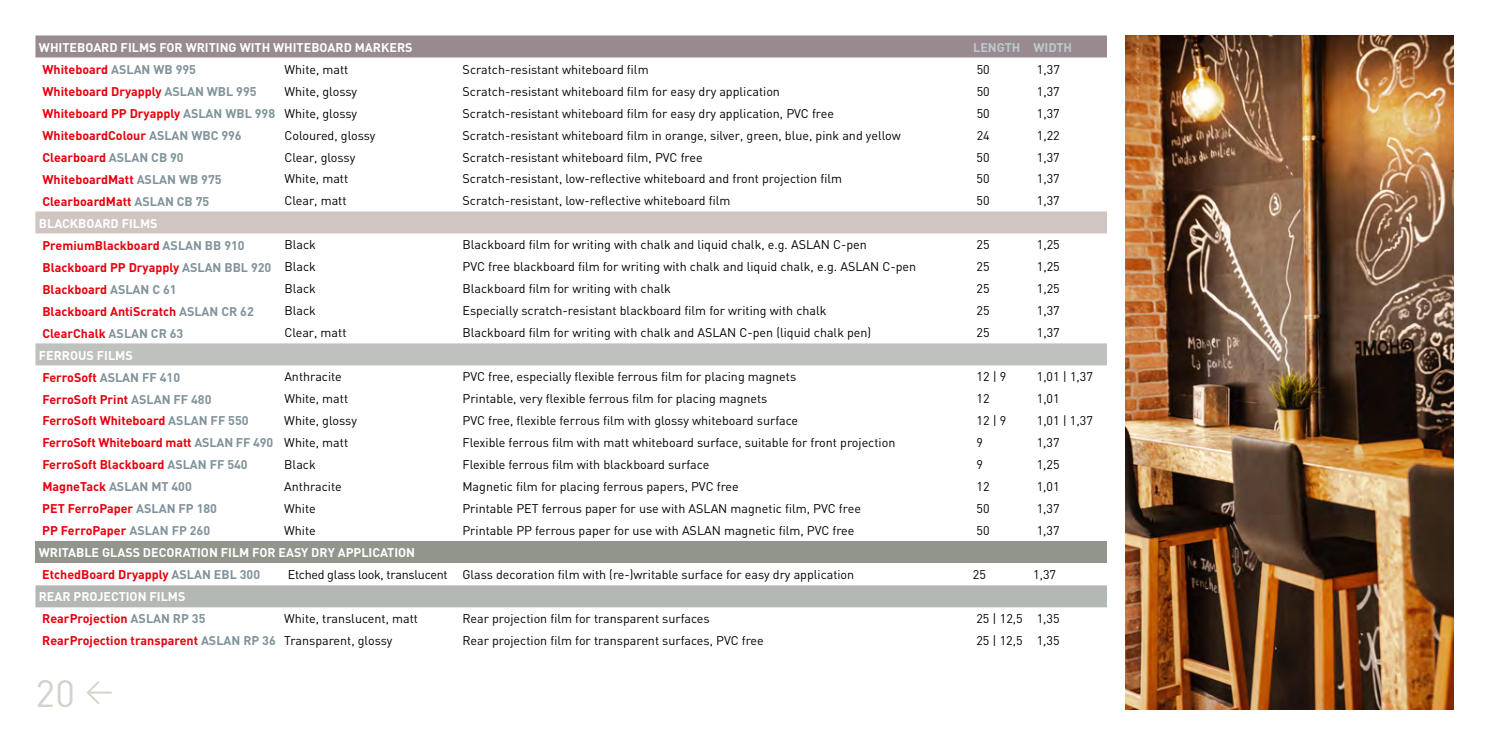
<style>
.page{position:relative;width:1489px;height:745px;background:#fff}
.page>*{position:absolute;margin:0;border:0;box-sizing:border-box;transform-origin:0 0}
.t1{font:37.5px "DIN";color:#d1d4ca}
.t2{font:12.5px "DIN";color:#000}
.t3{font:700 12.5px/22px "DIN";color:#e7000e}
.t4{font:700 12.5px/22px "DIN";color:#fff}
.t5{font:700 12.5px "DIN";color:#80939b}
.t6{font:700 12.5px "DIN";color:#bcc9cf}
.s1{color:#80939b}
.s2{font-weight:400;color:#000}
.s3{color:#fff}
.s4{color:#e7000e}
</style>
<div class="page">
<div style="left:35px;top:35px;width:1071px;height:22px;background:#988a8e"></div>
<div style="left:35px;top:211px;width:1071px;height:22px;background:#d1c5c2"></div>
<div style="left:35px;top:343px;width:1071px;height:22px;background:#bec1bd"></div>
<div style="left:35px;top:541px;width:1071px;height:22px;background:#91958b"></div>
<div style="left:35px;top:585px;width:1071px;height:22px;background:#b4b8b4"></div>
<img style="left:1125px;top:35px;width:328px;height:674px">
<p class="t4" style="left:39px;top:36px;width:375px">WHITEBOARD FILMS FOR WRITING WITH WHITEBOARD MARKERS</p>
<p class="t6" style="left:973px;top:39px;width:100px">LENGTH WIDTH</p>
<p class="t3" style="left:43px;top:58px;width:155px">Whiteboard <span class="s1">ASLAN WB 995</span></p>
<p class="t2" style="left:284px;top:61px;width:65px">White, matt</p>
<p class="t2" style="left:462px;top:61px;width:187px">Scratch-resistant whiteboard film</p>
<p class="t2" style="left:976px;top:61px;width:15px">50</p>
<p class="t2" style="left:1036px;top:61px;width:24px">1,37</p>
<p class="t3" style="left:43px;top:79px;width:215px">Whiteboard Dryapply <span class="s1">ASLAN WBL 995</span></p>
<p class="t2" style="left:284px;top:83px;width:74px">White, glossy</p>
<p class="t2" style="left:462px;top:83px;width:319px">Scratch-resistant whiteboard film for easy dry application</p>
<p class="t2" style="left:976px;top:83px;width:15px">50</p>
<p class="t2" style="left:1036px;top:83px;width:24px">1,37</p>
<p class="t3" style="left:43px;top:101px;width:316px">Whiteboard PP Dryapply <span class="s1">ASLAN WBL 998</span> <span class="s2">White, glossy</span></p>
<p class="t2" style="left:462px;top:105px;width:373px">Scratch-resistant whiteboard film for easy dry application, PVC free</p>
<p class="t2" style="left:976px;top:105px;width:15px">50</p>
<p class="t2" style="left:1036px;top:105px;width:24px">1,37</p>
<p class="t3" style="left:42px;top:123px;width:201px">WhiteboardColour <span class="s1">ASLAN WBC 996</span></p>
<p class="t2" style="left:284px;top:127px;width:93px">Coloured, glossy</p>
<p class="t2" style="left:462px;top:127px;width:439px">Scratch-resistant whiteboard film in orange, silver, green, blue, pink and yellow</p>
<p class="t2" style="left:976px;top:127px;width:15px">24</p>
<p class="t2" style="left:1036px;top:127px;width:24px">1,22</p>
<p class="t3" style="left:42px;top:145px;width:143px">Clearboard <span class="s1">ASLAN CB 90</span></p>
<p class="t2" style="left:284px;top:149px;width:72px">Clear, glossy</p>
<p class="t2" style="left:462px;top:149px;width:241px">Scratch-resistant whiteboard film, PVC free</p>
<p class="t2" style="left:976px;top:149px;width:15px">50</p>
<p class="t2" style="left:1036px;top:149px;width:24px">1,37</p>
<p class="t3" style="left:42px;top:167px;width:181px">WhiteboardMatt <span class="s1">ASLAN WB 975</span></p>
<p class="t2" style="left:284px;top:171px;width:65px">White, matt</p>
<p class="t2" style="left:462px;top:171px;width:381px">Scratch-resistant, low-reflective whiteboard and front projection film</p>
<p class="t2" style="left:976px;top:171px;width:15px">50</p>
<p class="t2" style="left:1036px;top:171px;width:24px">1,37</p>
<p class="t3" style="left:42px;top:189px;width:168px">ClearboardMatt <span class="s1">ASLAN CB 75</span></p>
<p class="t2" style="left:284px;top:193px;width:64px">Clear, matt</p>
<p class="t2" style="left:462px;top:193px;width:269px">Scratch-resistant, low-reflective whiteboard film</p>
<p class="t2" style="left:976px;top:193px;width:15px">50</p>
<p class="t2" style="left:1036px;top:193px;width:24px">1,37</p>
<p class="t3" style="left:39px;top:211px;width:207px"><span class="s3">BLACKBOARD FILMS<br></span>PremiumBlackboard <span class="s1">ASLAN BB 910</span></p>
<p class="t2" style="left:284px;top:237px;width:33px">Black</p>
<p class="t2" style="left:462px;top:237px;width:406px">Blackboard film for writing with chalk and liquid chalk, e.g. ASLAN C-pen</p>
<p class="t2" style="left:976px;top:237px;width:15px">25</p>
<p class="t2" style="left:1036px;top:237px;width:24px">1,25</p>
<p class="t3" style="left:42px;top:255px;width:275px">Blackboard PP Dryapply <span class="s1">ASLAN BBL 920</span> <span class="s2">Black</span></p>
<p class="t2" style="left:462px;top:259px;width:455px">PVC free blackboard film for writing with chalk and liquid chalk, e.g. ASLAN C-pen</p>
<p class="t2" style="left:976px;top:259px;width:15px">25</p>
<p class="t2" style="left:1036px;top:259px;width:24px">1,25</p>
<p class="t3" style="left:42px;top:277px;width:136px">Blackboard <span class="s1">ASLAN C 61</span></p>
<p class="t2" style="left:284px;top:281px;width:33px">Black</p>
<p class="t2" style="left:462px;top:281px;width:210px">Blackboard film for writing with chalk</p>
<p class="t2" style="left:976px;top:281px;width:15px">25</p>
<p class="t2" style="left:1036px;top:281px;width:24px">1,25</p>
<p class="t3" style="left:42px;top:299px;width:213px">Blackboard AntiScratch <span class="s1">ASLAN CR 62</span></p>
<p class="t2" style="left:284px;top:303px;width:33px">Black</p>
<p class="t2" style="left:462px;top:303px;width:365px">Especially scratch-resistant blackboard film for writing with chalk</p>
<p class="t2" style="left:976px;top:303px;width:15px">25</p>
<p class="t2" style="left:1036px;top:303px;width:24px">1,37</p>
<p class="t3" style="left:42px;top:321px;width:142px">ClearChalk <span class="s1">ASLAN CR 63</span></p>
<p class="t2" style="left:284px;top:325px;width:64px">Clear, matt</p>
<p class="t2" style="left:462px;top:325px;width:410px">Blackboard film for writing with chalk and ASLAN C-pen (liquid chalk pen)</p>
<p class="t2" style="left:976px;top:325px;width:15px">25</p>
<p class="t2" style="left:1036px;top:325px;width:24px">1,37</p>
<p class="t4" style="left:39px;top:343px;width:143px">FERROUS FILMS<br><span class="s4">FerroSoft</span> <span class="s1">ASLAN FF 410</span></p>
<p class="t2" style="left:284px;top:369px;width:59px">Anthracite</p>
<p class="t2" style="left:462px;top:369px;width:335px">PVC free, especially flexible ferrous film for placing magnets</p>
<p class="t2" style="left:976px;top:369px;width:31px">12 | 9</p>
<p class="t2" style="left:1036px;top:369px;width:58px">1,01 | 1,37</p>
<p class="t3" style="left:42px;top:387px;width:171px">FerroSoft Print <span class="s1">ASLAN FF 480</span></p>
<p class="t2" style="left:284px;top:391px;width:65px">White, matt</p>
<p class="t2" style="left:462px;top:391px;width:306px">Printable, very flexible ferrous film for placing magnets</p>
<p class="t2" style="left:976px;top:391px;width:15px">12</p>
<p class="t2" style="left:1036px;top:391px;width:24px">1,01</p>
<p class="t3" style="left:42px;top:409px;width:208px">FerroSoft Whiteboard <span class="s1">ASLAN FF 550</span></p>
<p class="t2" style="left:284px;top:413px;width:74px">White, glossy</p>
<p class="t2" style="left:462px;top:413px;width:337px">PVC free, flexible ferrous film with glossy whiteboard surface</p>
<p class="t2" style="left:976px;top:413px;width:31px">12 | 9</p>
<p class="t2" style="left:1036px;top:413px;width:58px">1,01 | 1,37</p>
<p class="t3" style="left:42px;top:431px;width:307px">FerroSoft Whiteboard matt <span class="s1">ASLAN FF 490</span> <span class="s2">White, matt</span></p>
<p class="t2" style="left:462px;top:435px;width:434px">Flexible ferrous film with matt whiteboard surface, suitable for front projection</p>
<p class="t2" style="left:976px;top:435px;width:8px">9</p>
<p class="t2" style="left:1036px;top:435px;width:24px">1,37</p>
<p class="t3" style="left:42px;top:453px;width:207px">FerroSoft Blackboard <span class="s1">ASLAN FF 540</span></p>
<p class="t2" style="left:284px;top:456px;width:33px">Black</p>
<p class="t2" style="left:462px;top:456px;width:248px">Flexible ferrous film with blackboard surface</p>
<p class="t2" style="left:976px;top:456px;width:8px">9</p>
<p class="t2" style="left:1036px;top:456px;width:24px">1,25</p>
<p class="t5" style="left:42px;top:478px;width:151px"><span class="s4">MagneTack</span> ASLAN MT 400</p>
<p class="t2" style="left:284px;top:478px;width:59px">Anthracite</p>
<p class="t2" style="left:462px;top:478px;width:278px">Magnetic film for placing ferrous papers, PVC free</p>
<p class="t2" style="left:976px;top:478px;width:15px">12</p>
<p class="t2" style="left:1036px;top:478px;width:24px">1,01</p>
<p class="t3" style="left:42px;top:497px;width:176px">PET FerroPaper <span class="s1">ASLAN FP 180</span></p>
<p class="t2" style="left:284px;top:500px;width:33px">White</p>
<p class="t2" style="left:462px;top:500px;width:400px">Printable PET ferrous paper for use with ASLAN magnetic film, PVC free</p>
<p class="t2" style="left:976px;top:500px;width:15px">50</p>
<p class="t2" style="left:1036px;top:500px;width:24px">1,37</p>
<p class="t3" style="left:42px;top:519px;width:169px">PP FerroPaper <span class="s1">ASLAN FP 260</span></p>
<p class="t2" style="left:284px;top:522px;width:33px">White</p>
<p class="t2" style="left:462px;top:522px;width:393px">Printable PP ferrous paper for use with ASLAN magnetic film, PVC free</p>
<p class="t2" style="left:976px;top:522px;width:15px">50</p>
<p class="t2" style="left:1036px;top:522px;width:24px">1,37</p>
<p class="t4" style="left:39px;top:541px;width:378px">WRITABLE GLASS DECORATION FILM FOR EASY DRY APPLICATION<br><span class="s4">EtchedBoard Dryapply</span> <span class="s1">ASLAN EBL 300</span></p>
<p class="t2" style="left:288px;top:566px;width:568px">Etched glass look, translucent Glass decoration film with (re-)writable surface for easy dry application</p>
<p class="t2" style="left:972px;top:566px;width:15px">25</p>
<p class="t2" style="left:1033px;top:566px;width:24px">1,37</p>
<p class="t4" style="left:39px;top:585px;width:168px">REAR PROJECTION FILMS<br><span class="s4">RearProjection</span> <span class="s1">ASLAN RP 35</span></p>
<p class="t2" style="left:284px;top:610px;width:135px">White, translucent, matt</p>
<p class="t2" style="left:462px;top:610px;width:249px">Rear projection film for transparent surfaces</p>
<p class="t2" style="left:976px;top:610px;width:85px">25 | 12,5 1,35</p>
<p class="t3" style="left:42px;top:629px;width:352px">RearProjection transparent <span class="s1">ASLAN RP 36</span> <span class="s2">Transparent, glossy</span></p>
<p class="t2" style="left:462px;top:632px;width:303px">Rear projection film for transparent surfaces, PVC free</p>
<p class="t2" style="left:976px;top:632px;width:85px">25 | 12,5 1,35</p>
<h1 class="t1" style="left:35px;top:670px;width:79px">20 <sup>&lt;</sup></h1>
</div>
